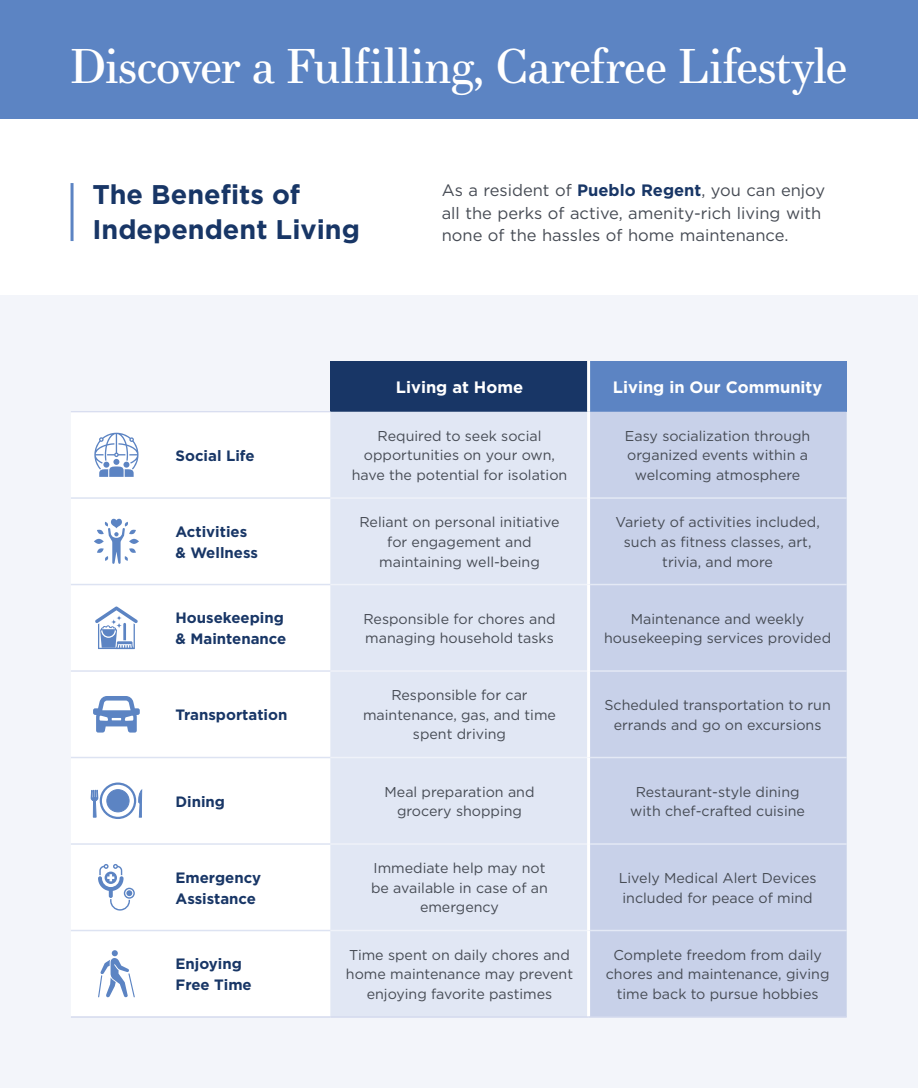
<style>
.page{position:relative;width:918px;height:1088px;background:#fff}
.page>*{position:absolute;margin:0;border:0;box-sizing:border-box;transform-origin:0 0}
.t1{font:47.25px "Essonnes Text";letter-spacing:-.025em;color:#fff}
.t2{font:700 27px/34.5px "Gotham";color:#183666}
.t3{font:16.5px/22.5px "Gotham";color:#464b54}
.t4{font:700 16.5px "Gotham";color:#fff}
.t5{font:700 15px/21px "Gotham";color:#183666}
.t6{font:14.25px/19.5px "Gotham";color:#464b54;text-align:center}
.s1{font-weight:700;color:#183666}
</style>
<div class="page">
<div style="left:0;top:0;width:918px;height:119px;background:#5c84c3"></div>
<div style="left:0;top:295px;width:918px;height:793px;background:#f3f5fa"></div>
<div style="left:330px;top:361px;width:259px;height:51px;background:#183666"></div>
<div style="left:589px;top:361px;width:258px;height:51px;background:#5c84c3"></div>
<div style="left:71px;top:413px;width:259px;height:603px;background:#fff"></div>
<div style="left:330px;top:412px;width:257px;height:604px;background:#e1e7f4"></div>
<div style="left:590px;top:412px;width:257px;height:604px;background:#c8d1e9"></div>
<hr style="left:71px;top:411px;width:91px;height:1px;background:#d4daee">
<hr style="left:162px;top:411px;width:168px;height:1px;background:#d4daee">
<hr style="left:71px;top:497px;width:91px;height:2px;background:#dde3f2">
<hr style="left:162px;top:497px;width:168px;height:2px;background:#dde3f2">
<hr style="left:71px;top:584px;width:91px;height:1px;background:#dde3f2">
<hr style="left:162px;top:584px;width:168px;height:1px;background:#dde3f2">
<hr style="left:71px;top:670px;width:91px;height:2px;background:#dde3f2">
<hr style="left:162px;top:670px;width:168px;height:2px;background:#dde3f2">
<hr style="left:71px;top:756px;width:91px;height:2px;background:#dde3f2">
<hr style="left:162px;top:756px;width:168px;height:2px;background:#dde3f2">
<hr style="left:71px;top:843px;width:91px;height:1px;background:#dde3f2">
<hr style="left:162px;top:843px;width:168px;height:1px;background:#dde3f2">
<hr style="left:71px;top:929px;width:91px;height:2px;background:#dde3f2">
<hr style="left:162px;top:929px;width:168px;height:2px;background:#dde3f2">
<hr style="left:71px;top:1016px;width:91px;height:1px;background:#d4daee">
<hr style="left:162px;top:1016px;width:168px;height:1px;background:#d4daee">
<hr style="left:330px;top:1016px;width:259px;height:1px;background:#d4daee">
<hr style="left:589px;top:1016px;width:258px;height:1px;background:#d4daee">
<hr style="left:330px;top:497px;width:257px;height:2px;background:#eff2f9">
<hr style="left:330px;top:584px;width:257px;height:1px;background:#eff2f9">
<hr style="left:330px;top:670px;width:257px;height:2px;background:#eff2f9">
<hr style="left:330px;top:756px;width:257px;height:2px;background:#eff2f9">
<hr style="left:330px;top:843px;width:257px;height:1px;background:#eff2f9">
<hr style="left:330px;top:929px;width:257px;height:2px;background:#eff2f9">
<hr style="left:587px;top:361px;width:3px;height:51px;background:#fff">
<hr style="left:587px;top:412px;width:3px;height:86px;background:#fff">
<hr style="left:587px;top:498px;width:3px;height:86px;background:#fff">
<hr style="left:587px;top:584px;width:3px;height:87px;background:#fff">
<hr style="left:587px;top:671px;width:3px;height:86px;background:#fff">
<hr style="left:587px;top:757px;width:3px;height:87px;background:#fff">
<hr style="left:587px;top:844px;width:3px;height:86px;background:#fff">
<hr style="left:587px;top:930px;width:3px;height:86px;background:#fff">
<hr style="left:590px;top:497px;width:257px;height:2px;background:#e4e9f5">
<hr style="left:590px;top:584px;width:257px;height:1px;background:#e4e9f5">
<hr style="left:590px;top:670px;width:257px;height:2px;background:#e4e9f5">
<hr style="left:590px;top:756px;width:257px;height:2px;background:#e4e9f5">
<hr style="left:590px;top:843px;width:257px;height:1px;background:#e4e9f5">
<hr style="left:590px;top:929px;width:257px;height:2px;background:#e4e9f5">
<svg style="left:94px;top:433px;width:45px;height:44px"></svg>
<svg style="left:97px;top:518px;width:39px;height:46px"></svg>
<svg style="left:95px;top:606px;width:43px;height:43px"></svg>
<svg style="left:91px;top:696px;width:51px;height:140px"></svg>
<svg style="left:98px;top:864px;width:37px;height:46px"></svg>
<svg style="left:98px;top:950px;width:37px;height:48px"></svg>
<hr style="left:71px;top:183px;width:3px;height:58px;background:#5c84c3">
<h1 class="t1" style="left:70px;top:32px;width:779px">Discover a Fulfilling, Carefree Lifestyle</h1>
<h2 class="t2" style="left:92px;top:177px;width:269px">The Benefits of<br>Independent Living</h2>
<p class="t3" style="left:442px;top:179px;width:385px">As a resident of <span class="s1">Pueblo Regent</span>, you can enjoy all the perks of active, amenity-rich living with none of the hassles of home maintenance.</p>
<p class="t4" style="left:396px;top:376px;width:129px">Living at Home</p>
<p class="t4" style="left:613px;top:376px;width:211px">Living in Our Community</p>
<p class="t5" style="left:176px;top:445px;width:81px">Social Life</p>
<p class="t6" style="left:352px;top:426px;width:217px">Required to seek social opportunities on your own, have the potential for isolation</p>
<p class="t6" style="left:625px;top:426px;width:187px">Easy socialization through organized events within a welcoming atmosphere</p>
<p class="t5" style="left:176px;top:521px;width:84px">Activities &amp; Wellness</p>
<p class="t6" style="left:359px;top:512px;width:202px">Reliant on personal initiative for engagement and maintaining well-being</p>
<p class="t6" style="left:615px;top:512px;width:206px">Variety of activities included, such as fitness classes, art, trivia, and more</p>
<p class="t5" style="left:176px;top:607px;width:113px">Housekeeping &amp; Maintenance</p>
<p class="t6" style="left:363px;top:608px;width:194px;text-align:left">Responsible for chores and managing household tasks</p>
<p class="t6" style="left:604px;top:608px;width:228px">Maintenance and weekly housekeeping services provided</p>
<p class="t5" style="left:176px;top:704px;width:113px">Transportation</p>
<p class="t6" style="left:363px;top:685px;width:194px">Responsible for car maintenance, gas, and time spent driving</p>
<p class="t6" style="left:604px;top:695px;width:228px">Scheduled transportation to run errands and go on excursions</p>
<p class="t5" style="left:176px;top:791px;width:51px">Dining</p>
<p class="t6" style="left:385px;top:781px;width:151px">Meal preparation and grocery shopping</p>
<p class="t6" style="left:630px;top:781px;width:176px">Restaurant-style dining with chef-crafted cuisine</p>
<p class="t5" style="left:176px;top:867px;width:87px">Emergency<br>Assistance</p>
<p class="t6" style="left:371px;top:858px;width:178px">Immediate help may not be available in case of an emergency</p>
<p class="t6" style="left:619px;top:868px;width:199px;text-align:left">Lively Medical Alert Devices included for peace of mind</p>
<p class="t5" style="left:176px;top:953px;width:78px">Enjoying<br>Free Time</p>
<p class="t6" style="left:346px;top:944px;width:229px">Time spent on daily chores and home maintenance may prevent enjoying favorite pastimes</p>
<p class="t6" style="left:606px;top:944px;width:225px">Complete freedom from daily chores and maintenance, giving time back to pursue hobbies</p>
</div>
